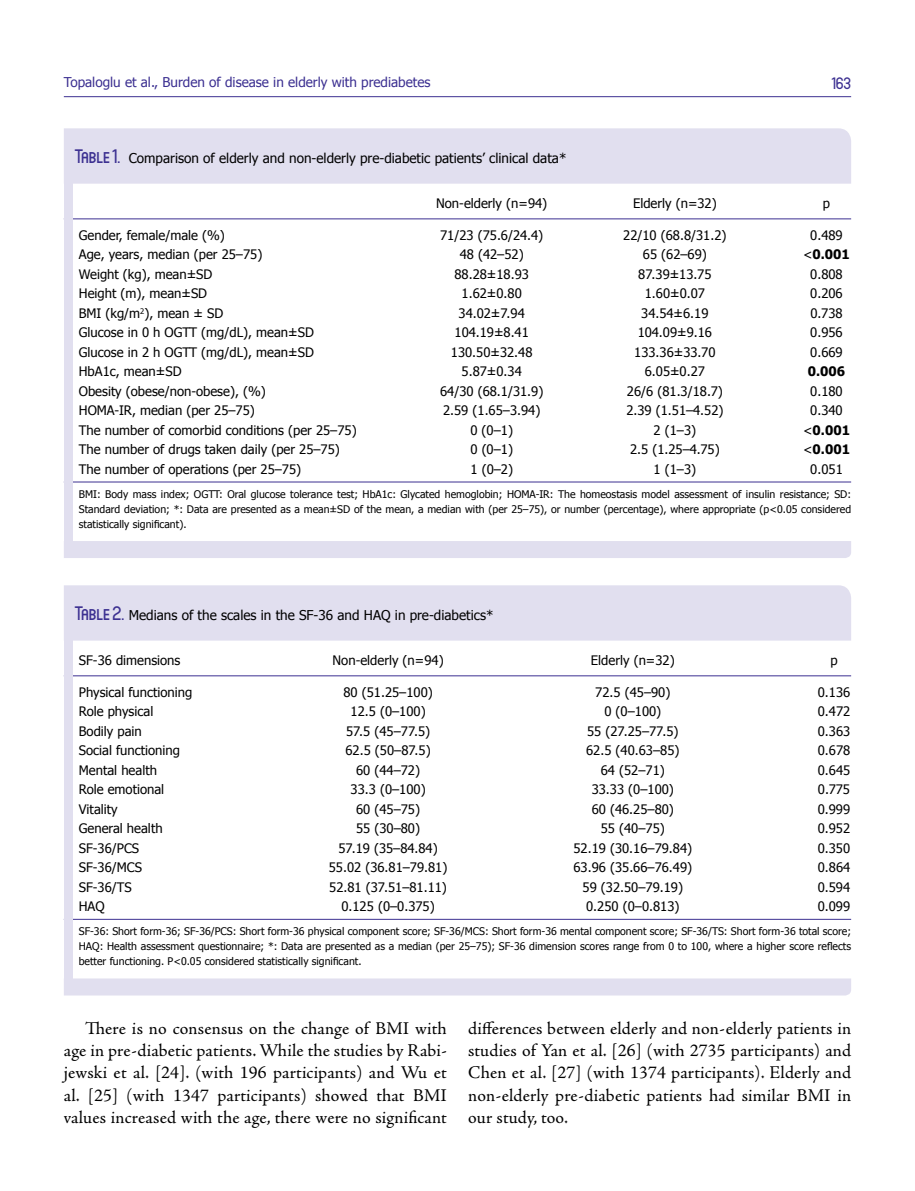
<style>
.page{position:relative;width:915px;height:1191px;background:#fff}
.page>*{position:absolute;margin:0;border:0;box-sizing:border-box;transform-origin:0 0}
.t1{font:18px/22.2px "Adobe Jenson Pro";letter-spacing:.01em;color:#000;text-align:justify}
.t2{font:500 16.5px "Circula";color:#3c3091}
.t3{font:13.5px "Tahoma";color:#000}
.t4{font:13.5px "Tahoma";color:#3c3091}
.t5{font:13.05px "Tahoma";color:#000}
.t6{font:700 13.05px "Tahoma";color:#000}
.t7{font:10.5px/15px "Tahoma";color:#000;text-align:justify}
.s1{font-family:"Circula";font-weight:500;font-size:19.5px;color:#3c3091}
.s2{font-weight:400}
</style>
<div class="page">
<hr style="left:64px;top:96px;width:786px;height:1px;background:#3c3091">
<div style="left:64px;top:541px;width:786px;height:17px;background:#e1dfef"></div>
<div style="left:64px;top:128px;width:786px;height:56px;background:#e1dfef"></div>
<hr style="left:64px;top:481px;width:786px;height:1px;background:#3c3091">
<hr style="left:64px;top:218px;width:786px;height:1px;background:#3c3091">
<div style="left:64px;top:177px;width:8px;height:372px;background:#e1dfef"></div>
<div style="left:64px;top:978px;width:786px;height:17px;background:#e1dfef"></div>
<div style="left:64px;top:585px;width:786px;height:55px;background:#e1dfef"></div>
<hr style="left:64px;top:919px;width:786px;height:1px;background:#3c3091">
<hr style="left:64px;top:675px;width:786px;height:1px;background:#3c3091">
<div style="left:64px;top:634px;width:8px;height:353px;background:#e1dfef"></div>
<p class="t4" style="left:64px;top:73px;width:368px">Topaloglu et al., Burden of disease in elderly with prediabetes</p>
<p class="t2" style="left:831px;top:73px;width:21px">163</p>
<p class="t3" style="left:75px;top:150px;width:493px"><span class="s1">Table 1.</span> Comparison of elderly and non-elderly pre-diabetic patients’ clinical data*</p>
<p class="t5" style="left:436px;top:195px;width:113px">Non-elderly (n=94)</p>
<p class="t5" style="left:632px;top:195px;width:85px">Elderly (n=32)</p>
<p class="t5" style="left:822px;top:195px;width:9px">p</p>
<p class="t5" style="left:79px;top:227px;width:147px">Gender, female/male (%)</p>
<p class="t5" style="left:440px;top:227px;width:105px">71/23 (75.6/24.4)</p>
<p class="t5" style="left:623px;top:227px;width:105px">22/10 (68.8/31.2)</p>
<p class="t5" style="left:810px;top:227px;width:34px">0.489</p>
<p class="t5" style="left:79px;top:246px;width:185px">Age, years, median (per 25–75)</p>
<p class="t5" style="left:459px;top:246px;width:65px">48 (42–52)</p>
<p class="t5" style="left:642px;top:246px;width:65px">65 (62–69)</p>
<p class="t6" style="left:802px;top:245px;width:48px"><span class="s2">&lt;</span>0.001</p>
<p class="t5" style="left:79px;top:266px;width:135px">Weight (kg), mean±SD</p>
<p class="t5" style="left:454px;top:266px;width:76px">88.28±18.93</p>
<p class="t5" style="left:638px;top:266px;width:75px">87.39±13.75</p>
<p class="t5" style="left:810px;top:266px;width:34px">0.808</p>
<p class="t5" style="left:79px;top:285px;width:130px">Height (m), mean±SD</p>
<p class="t5" style="left:461px;top:285px;width:62px">1.62±0.80</p>
<p class="t5" style="left:644px;top:285px;width:62px">1.60±0.07</p>
<p class="t5" style="left:810px;top:285px;width:34px">0.206</p>
<p class="t5" style="left:79px;top:305px;width:146px">BMI (kg/m<sup>2</sup>), mean ± SD</p>
<p class="t5" style="left:458px;top:305px;width:68px">34.02±7.94</p>
<p class="t5" style="left:641px;top:305px;width:69px">34.54±6.19</p>
<p class="t5" style="left:810px;top:305px;width:34px">0.738</p>
<p class="t5" style="left:79px;top:324px;width:236px">Glucose in 0 h OGTT (mg/dL), mean±SD</p>
<p class="t5" style="left:454px;top:324px;width:76px">104.19±8.41</p>
<p class="t5" style="left:637px;top:324px;width:76px">104.09±9.16</p>
<p class="t5" style="left:810px;top:324px;width:34px">0.956</p>
<p class="t5" style="left:79px;top:344px;width:236px">Glucose in 2 h OGTT (mg/dL), mean±SD</p>
<p class="t5" style="left:451px;top:344px;width:83px">130.50±32.48</p>
<p class="t5" style="left:634px;top:344px;width:83px">133.36±33.70</p>
<p class="t5" style="left:810px;top:344px;width:34px">0.669</p>
<p class="t5" style="left:79px;top:363px;width:104px">HbA1c, mean±SD</p>
<p class="t5" style="left:461px;top:363px;width:62px">5.87±0.34</p>
<p class="t5" style="left:644px;top:363px;width:62px">6.05±0.27</p>
<p class="t6" style="left:807px;top:362px;width:39px">0.006</p>
<p class="t5" style="left:79px;top:383px;width:188px">Obesity (obese/non-obese), (%)</p>
<p class="t5" style="left:440px;top:383px;width:105px">64/30 (68.1/31.9)</p>
<p class="t5" style="left:626px;top:383px;width:97px">26/6 (81.3/18.7)</p>
<p class="t5" style="left:810px;top:383px;width:34px">0.180</p>
<p class="t5" style="left:79px;top:402px;width:177px">HOMA-IR, median (per 25–75)</p>
<p class="t5" style="left:443px;top:402px;width:99px">2.59 (1.65–3.94)</p>
<p class="t5" style="left:626px;top:402px;width:99px">2.39 (1.51–4.52)</p>
<p class="t5" style="left:810px;top:402px;width:34px">0.340</p>
<p class="t5" style="left:79px;top:422px;width:279px">The number of comorbid conditions (per 25–75)</p>
<p class="t5" style="left:470px;top:422px;width:44px">0 (0–1)</p>
<p class="t5" style="left:653px;top:422px;width:44px">2 (1–3)</p>
<p class="t6" style="left:802px;top:421px;width:48px"><span class="s2">&lt;</span>0.001</p>
<p class="t5" style="left:79px;top:441px;width:262px">The number of drugs taken daily (per 25–75)</p>
<p class="t5" style="left:470px;top:441px;width:44px">0 (0–1)</p>
<p class="t5" style="left:630px;top:441px;width:91px">2.5 (1.25–4.75)</p>
<p class="t6" style="left:802px;top:440px;width:48px"><span class="s2">&lt;</span>0.001</p>
<p class="t5" style="left:79px;top:461px;width:224px">The number of operations (per 25–75)</p>
<p class="t5" style="left:470px;top:461px;width:44px">1 (0–2)</p>
<p class="t5" style="left:653px;top:461px;width:44px">1 (1–3)</p>
<p class="t5" style="left:810px;top:461px;width:34px">0.051</p>
<p class="t7" style="left:79px;top:486px;width:773px">BMI: Body mass index; OGTT: Oral glucose tolerance test; HbA1c: Glycated hemoglobin; HOMA-IR: The homeostasis model assessment of insulin resistance; SD:<br>Standard deviation; *: Data are presented as a mean±SD of the mean, a median with (per 25–75), or number (percentage), where appropriate (p&lt;0.05 considered statistically significant).</p>
<p class="t3" style="left:75px;top:607px;width:420px"><span class="s1">Table 2.</span> Medians of the scales in the SF-36 and HAQ in pre-diabetics*</p>
<p class="t5" style="left:79px;top:651px;width:103px">SF-36 dimensions</p>
<p class="t5" style="left:332px;top:651px;width:113px">Non-elderly (n=94)</p>
<p class="t5" style="left:590px;top:651px;width:85px">Elderly (n=32)</p>
<p class="t5" style="left:830px;top:651px;width:9px">p</p>
<p class="t5" style="left:79px;top:684px;width:115px">Physical functioning</p>
<p class="t5" style="left:343px;top:684px;width:91px">80 (51.25–100)</p>
<p class="t5" style="left:595px;top:684px;width:77px">72.5 (45–90)</p>
<p class="t5" style="left:817px;top:684px;width:34px">0.136</p>
<p class="t5" style="left:79px;top:703px;width:76px">Role physical</p>
<p class="t5" style="left:350px;top:703px;width:77px">12.5 (0–100)</p>
<p class="t5" style="left:604px;top:703px;width:58px">0 (0–100)</p>
<p class="t5" style="left:817px;top:703px;width:34px">0.472</p>
<p class="t5" style="left:79px;top:723px;width:64px">Bodily pain</p>
<p class="t5" style="left:346px;top:723px;width:86px">57.5 (45–77.5)</p>
<p class="t5" style="left:587px;top:723px;width:93px">55 (27.25–77.5)</p>
<p class="t5" style="left:817px;top:723px;width:34px">0.363</p>
<p class="t5" style="left:79px;top:742px;width:103px">Social functioning</p>
<p class="t5" style="left:345px;top:742px;width:87px">62.5 (50–87.5)</p>
<p class="t5" style="left:586px;top:742px;width:95px">62.5 (40.63–85)</p>
<p class="t5" style="left:817px;top:742px;width:34px">0.678</p>
<p class="t5" style="left:79px;top:762px;width:80px">Mental health</p>
<p class="t5" style="left:356px;top:762px;width:65px">60 (44–72)</p>
<p class="t5" style="left:600px;top:762px;width:65px">64 (52–71)</p>
<p class="t5" style="left:817px;top:762px;width:34px">0.645</p>
<p class="t5" style="left:79px;top:781px;width:87px">Role emotional</p>
<p class="t5" style="left:350px;top:781px;width:77px">33.3 (0–100)</p>
<p class="t5" style="left:591px;top:781px;width:84px">33.33 (0–100)</p>
<p class="t5" style="left:817px;top:781px;width:34px">0.775</p>
<p class="t5" style="left:79px;top:801px;width:40px">Vitality</p>
<p class="t5" style="left:356px;top:801px;width:65px">60 (45–75)</p>
<p class="t5" style="left:591px;top:801px;width:84px">60 (46.25–80)</p>
<p class="t5" style="left:817px;top:801px;width:34px">0.999</p>
<p class="t5" style="left:79px;top:820px;width:85px">General health</p>
<p class="t5" style="left:356px;top:820px;width:65px">55 (30–80)</p>
<p class="t5" style="left:600px;top:820px;width:65px">55 (40–75)</p>
<p class="t5" style="left:817px;top:820px;width:34px">0.952</p>
<p class="t5" style="left:79px;top:840px;width:62px">SF-36/PCS</p>
<p class="t5" style="left:338px;top:840px;width:101px">57.19 (35–84.84)</p>
<p class="t5" style="left:573px;top:840px;width:120px">52.19 (30.16–79.84)</p>
<p class="t5" style="left:817px;top:840px;width:34px">0.350</p>
<p class="t5" style="left:79px;top:859px;width:65px">SF-36/MCS</p>
<p class="t5" style="left:328px;top:859px;width:120px">55.02 (36.81–79.81)</p>
<p class="t5" style="left:573px;top:859px;width:120px">63.96 (35.66–76.49)</p>
<p class="t5" style="left:817px;top:859px;width:34px">0.864</p>
<p class="t5" style="left:79px;top:879px;width:54px">SF-36/TS</p>
<p class="t5" style="left:329px;top:879px;width:119px">52.81 (37.51–81.11)</p>
<p class="t5" style="left:582px;top:879px;width:102px">59 (32.50–79.19)</p>
<p class="t5" style="left:817px;top:879px;width:34px">0.594</p>
<p class="t5" style="left:79px;top:898px;width:27px">HAQ</p>
<p class="t5" style="left:341px;top:898px;width:95px">0.125 (0–0.375)</p>
<p class="t5" style="left:586px;top:898px;width:95px">0.250 (0–0.813)</p>
<p class="t5" style="left:817px;top:898px;width:34px">0.099</p>
<p class="t7" style="left:79px;top:923px;width:773px">SF-36: Short form-36; SF-36/PCS: Short form-36 physical component score; SF-36/MCS: Short form-36 mental component score; SF-36/TS: Short form-36 total score; HAQ: Health assessment questionnaire; *: Data are presented as a median (per 25–75); SF-36 dimension scores range from 0 to 100, where a higher score reflects better functioning. P&lt;0.05 considered statistically significant.</p>
<p class="t1" style="left:64px;top:1017px;width:384px;text-indent:21px">There is no consensus on the change of BMI with age in pre-diabetic patients. While the studies by Rabi&shy;jewski et al. [24]. (with 196 participants) and Wu et al. [25] (with 1347 participants) showed that BMI values increased with the age, there were no significant</p>
<p class="t1" style="left:468px;top:1017px;width:384px">differences between elderly and non-elderly patients in studies of Yan et al. [26] (with 2735 participants) and Chen et al. [27] (with 1374 participants). Elderly and non-elderly pre-diabetic patients had similar BMI in our study, too.</p>
</div>
